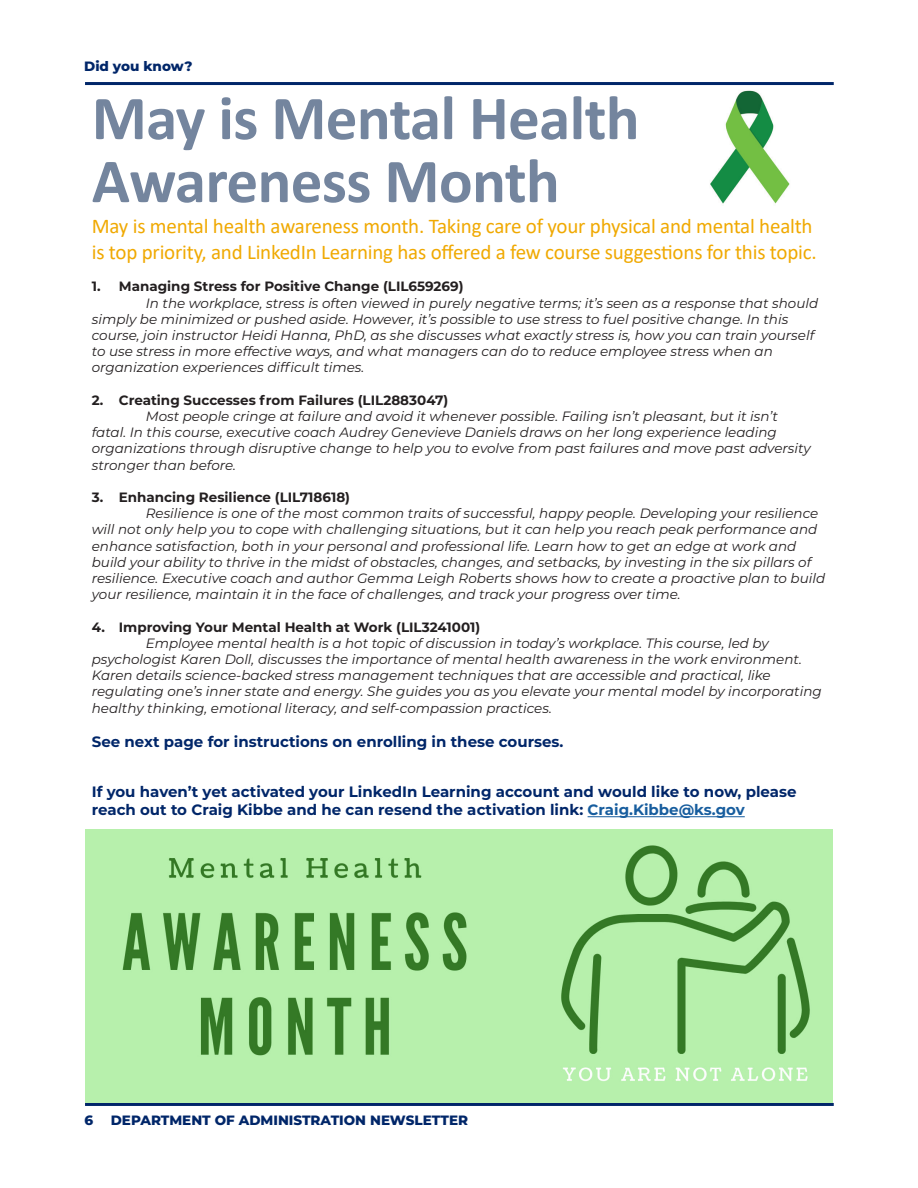
<style>
.page{position:relative;width:918px;height:1188px;background:#fff}
.page>*{position:absolute;margin:0;border:0;box-sizing:border-box;transform-origin:0 0}
.Headline{font:700 63px/63px "Calibri";letter-spacing:-.01em;color:#74859e}
.Intro{font:21px/25.8px "Calibri";letter-spacing:-.01em;color:#f0a902}
.Copy{font:700 15px/18px "Montserrat";color:#002669}
.Copy-2{font:italic 13.5px/16.2px "Montserrat";color:#231f20}
.t1{font:700 13.5px "Montserrat";color:#231f20}
.Folio_-_Section_Title{font:800 13.5px "Montserrat";color:#002669}
.s1{color:#175d9e}
</style>
<div class="page">
<hr style="left:85px;top:1103px;width:749px;height:3px;background:#002669">
<hr style="left:588px;top:816px;width:157px;height:1px;background:#175d9e">
<hr style="left:85px;top:82px;width:749px;height:3px;background:#002669">
<img style="left:85px;top:829px;width:748px;height:274px">
<img style="left:710px;top:90px;width:80px;height:114px">
<p class="Folio_-_Section_Title" style="left:84px;top:57px;width:110px">Did you know?</p>
<p class="Headline" style="left:92px;top:86px;width:549px">May is Mental Health<br>Awareness Month</p>
<p class="Intro" style="left:92px;top:213px;width:726px">May is mental health awareness month. Taking care of your physical and mental health is top priority, and LinkedIn Learning has offered a few course suggestions for this topic.</p>
<p class="t1" style="left:92px;top:277px;width:373px">1. Managing Stress for Positive Change (LIL659269)</p>
<p class="Copy-2" style="left:92px;top:294px;width:728px;text-indent:54px">In the workplace, stress is often viewed in purely negative terms; it’s seen as a response that should simply be minimized or pushed aside. However, it’s possible to use stress to fuel positive change. In this course, join instructor Heidi Hanna, PhD, as she discusses what exactly stress is, how you can train yourself to use stress in more effective ways, and what managers can do to reduce employee stress when an organization experiences difficult times.</p>
<p class="t1" style="left:92px;top:390px;width:358px">2. Creating Successes from Failures (LIL2883047)</p>
<p class="Copy-2" style="left:92px;top:408px;width:721px;text-indent:54px">Most people cringe at failure and avoid it whenever possible. Failing isn’t pleasant, but it isn’t fatal. In this course, executive coach Audrey Genevieve Daniels draws on her long experience leading organizations through disruptive change to help you to evolve from past failures and move past adversity stronger than before.</p>
<p class="t1" style="left:92px;top:488px;width:260px">3. Enhancing Resilience (LIL718618)</p>
<p class="Copy-2" style="left:92px;top:505px;width:735px;text-indent:54px">Resilience is one of the most common traits of successful, happy people. Developing your resilience will not only help you to cope with challenging situations, but it can help you reach peak performance and enhance satisfaction, both in your personal and professional life. Learn how to get an edge at work and build your ability to thrive in the midst of obstacles, changes, and setbacks, by investing in the six pillars of resilience. Executive coach and author Gemma Leigh Roberts shows how to create a proactive plan to build your resilience, maintain it in the face of challenges, and track your progress over time.</p>
<p class="t1" style="left:92px;top:617px;width:390px">4. Improving Your Mental Health at Work (LIL3241001)</p>
<p class="Copy-2" style="left:92px;top:634px;width:732px;text-indent:54px">Employee mental health is a hot topic of discussion in today’s workplace. This course, led by psychologist Karen Doll, discusses the importance of mental health awareness in the work environment.<br>Karen details science-backed stress management techniques that are accessible and practical, like regulating one’s inner state and energy. She guides you as you elevate your mental model by incorporating healthy thinking, emotional literacy, and self-compassion practices.</p>
<p class="Copy" style="left:92px;top:732px;width:473px">See next page for instructions on enrolling in these courses.</p>
<p class="Copy" style="left:92px;top:782px;width:706px">If you haven’t yet activated your LinkedIn Learning account and would like to now, please reach out to Craig Kibbe and he can resend the activation link: <span class="s1">Craig.Kibbe@ks.gov</span></p>
<p class="Folio_-_Section_Title" style="left:85px;top:1111px;width:10px">6</p>
<p class="Folio_-_Section_Title" style="left:111px;top:1111px;width:359px">DEPARTMENT OF ADMINISTRATION NEWSLETTER</p>
</div>
